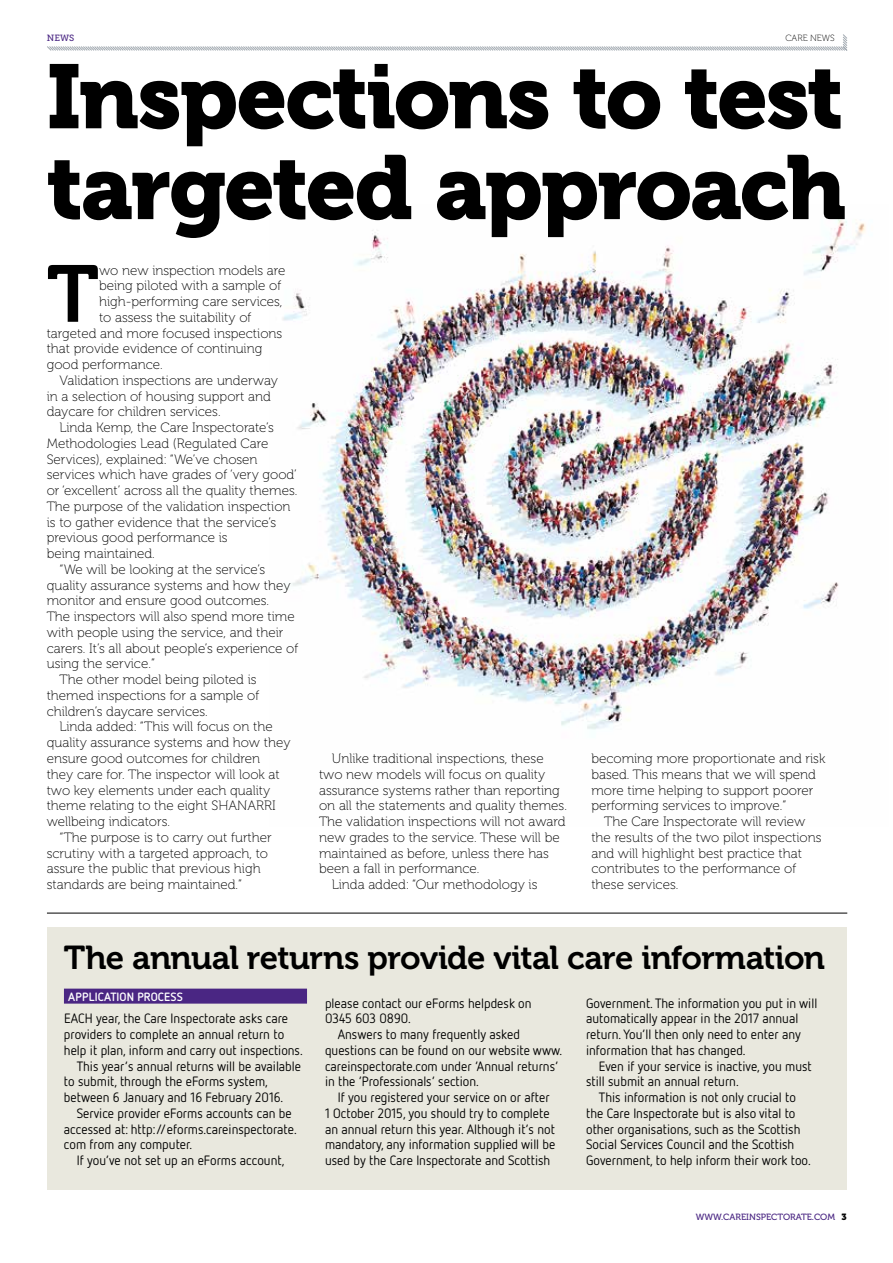
<style>
.page{position:relative;width:893px;height:1263px;background:#fff}
.page>*{position:absolute;margin:0;border:0;box-sizing:border-box;transform-origin:0 0}
.t1{font:90px/90.8px "Museo 900";letter-spacing:-.025em;color:#000}
.t2{font:80.1px "Museo 700";color:#000}
.t3{font:33px "Museo 700";letter-spacing:-.02em;color:#000}
.t4{font:13.5px/15.8px "Museo 100";color:#000}
.t5{font:13.5px/15.8px "Netto OT";color:#000}
.t6{font:700 12px "Netto OT";letter-spacing:.01em;color:#fff}
.t7{font:9px "Museo 500";color:#4a2683}
.t8{font:9px "Museo 100";color:#000}
.t9{font:9px "Museo Slab 500";color:#4a2683}
.s1{font-family:"Museo 900";color:#000}
</style>
<div class="page">
<svg style="left:47px;top:34px;width:801px;height:17px"></svg>
<img style="left:283px;top:219px;width:583px;height:511px">
<div style="left:47px;top:927px;width:799px;height:263px;background:#e9e8de"></div>
<div style="left:64px;top:988px;width:243px;height:15px;background:#4a2683"></div>
<hr style="left:47px;top:913px;width:800px;height:1px;background:#000">
<p class="t9" style="left:47px;top:33px;width:29px">NEWS</p>
<p class="t8" style="left:785px;top:33px;width:51px">CARE NEWS</p>
<h1 class="t1" style="left:47px;top:52px;width:801px">Inspections to test targeted approach</h1>
<h2 class="t2" style="left:47px;top:250px;width:54px">T</h2>
<p class="t4" style="left:99px;top:262px;width:188px">wo new inspection models are</p>
<p class="t4" style="left:99px;top:278px;width:184px">being piloted with a sample of</p>
<p class="t4" style="left:99px;top:294px;width:185px">high-performing care services,</p>
<p class="t4" style="left:99px;top:310px;width:154px">to assess the suitability of</p>
<p class="t4" style="left:47px;top:325px;width:237px">targeted and more focused inspections</p>
<p class="t4" style="left:47px;top:341px;width:217px">that provide evidence of continuing</p>
<p class="t4" style="left:47px;top:357px;width:118px">good performance.</p>
<p class="t4" style="left:60px;top:373px;width:220px">Validation inspections are underway</p>
<p class="t4" style="left:47px;top:388px;width:226px">in a selection of housing support and</p>
<p class="t4" style="left:47px;top:404px;width:175px">daycare for children services.</p>
<p class="t4" style="left:60px;top:420px;width:216px">Linda Kemp, the Care Inspectorate’s</p>
<p class="t4" style="left:47px;top:436px;width:223px">Methodologies Lead (Regulated Care</p>
<p class="t4" style="left:47px;top:451px;width:212px">Services), explained: “We’ve chosen</p>
<p class="t4" style="left:47px;top:467px;width:252px">services which have grades of ‘very good’</p>
<p class="t4" style="left:47px;top:483px;width:252px">or ‘excellent’ across all the quality themes.</p>
<p class="t4" style="left:47px;top:499px;width:245px">The purpose of the validation inspection</p>
<p class="t4" style="left:47px;top:514px;width:231px">is to gather evidence that the service’s</p>
<p class="t4" style="left:47px;top:530px;width:182px">previous good performance is</p>
<p class="t4" style="left:47px;top:546px;width:109px">being maintained.</p>
<p class="t4" style="left:60px;top:562px;width:207px">“We will be looking at the service’s</p>
<p class="t4" style="left:47px;top:577px;width:245px">quality assurance systems and how they</p>
<p class="t4" style="left:47px;top:593px;width:224px">monitor and ensure good outcomes.</p>
<p class="t4" style="left:47px;top:609px;width:249px">The inspectors will also spend more time</p>
<p class="t4" style="left:47px;top:625px;width:238px">with people using the service, and their</p>
<p class="t4" style="left:47px;top:640px;width:253px">carers. It’s all about people’s experience of</p>
<p class="t4" style="left:47px;top:656px;width:110px">using the service.”</p>
<p class="t4" style="left:60px;top:672px;width:199px">The other model being piloted is</p>
<p class="t4" style="left:47px;top:688px;width:214px">themed inspections for a sample of</p>
<p class="t4" style="left:47px;top:703px;width:163px">children’s daycare services.</p>
<p class="t4" style="left:60px;top:719px;width:215px">Linda added: “This will focus on the</p>
<p class="t4" style="left:47px;top:735px;width:245px">quality assurance systems and how they</p>
<p class="t4" style="left:47px;top:751px;width:215px">ensure good outcomes for children</p>
<p class="t4" style="left:47px;top:766px;width:235px">they care for. The inspector will look at</p>
<p class="t4" style="left:47px;top:782px;width:225px">two key elements under each quality</p>
<p class="t4" style="left:47px;top:798px;width:231px">theme relating to the eight SHANARRI</p>
<p class="t4" style="left:47px;top:814px;width:125px">wellbeing indicators.</p>
<p class="t4" style="left:60px;top:829px;width:214px">“The purpose is to carry out further</p>
<p class="t4" style="left:47px;top:845px;width:223px">scrutiny with a targeted approach, to</p>
<p class="t4" style="left:47px;top:861px;width:215px">assure the public that previous high</p>
<p class="t4" style="left:47px;top:877px;width:197px">standards are being maintained.”</p>
<p class="t4" style="left:332px;top:751px;width:213px">Unlike traditional inspections, these</p>
<p class="t4" style="left:319px;top:767px;width:228px">two new models will focus on quality</p>
<p class="t4" style="left:319px;top:782px;width:242px">assurance systems rather than reporting</p>
<p class="t4" style="left:319px;top:798px;width:249px">on all the statements and quality themes.</p>
<p class="t4" style="left:319px;top:814px;width:248px">The validation inspections will not award</p>
<p class="t4" style="left:319px;top:830px;width:242px">new grades to the service. These will be</p>
<p class="t4" style="left:319px;top:845px;width:231px">maintained as before, unless there has</p>
<p class="t4" style="left:319px;top:861px;width:162px">been a fall in performance.</p>
<p class="t4" style="left:332px;top:877px;width:207px">Linda added: “Our methodology is</p>
<p class="t4" style="left:591px;top:751px;width:235px">becoming more proportionate and risk based. This means that we will spend more time helping to support poorer performing services to improve.”</p>
<p class="t4" style="left:591px;top:814px;width:232px;text-indent:13px">The Care Inspectorate will review the results of the two pilot inspections and will highlight best practice that contributes to the performance of these services.</p>
<h3 class="t3" style="left:64px;top:939px;width:763px">The annual returns provide vital care information</h3>
<p class="t6" style="left:68px;top:989px;width:116px">APPLICATION PROCESS</p>
<p class="t5" style="left:64px;top:1010px;width:226px">EACH year, the Care Inspectorate asks care</p>
<p class="t5" style="left:64px;top:1026px;width:222px">providers to complete an annual return to</p>
<p class="t5" style="left:64px;top:1042px;width:240px">help it plan, inform and carry out inspections.</p>
<p class="t5" style="left:77px;top:1057px;width:226px">This year’s annual returns will be available</p>
<p class="t5" style="left:64px;top:1073px;width:206px">to submit, through the eForms system,</p>
<p class="t5" style="left:64px;top:1089px;width:221px">between 6 January and 16 February 2016.</p>
<p class="t5" style="left:77px;top:1105px;width:216px">Service provider eForms accounts can be</p>
<p class="t5" style="left:64px;top:1120px;width:234px">accessed at: http://eforms.careinspectorate.</p>
<p class="t5" style="left:64px;top:1136px;width:130px">com from any computer.</p>
<p class="t5" style="left:77px;top:1152px;width:209px">If you’ve not set up an eForms account,</p>
<p class="t5" style="left:325px;top:994px;width:208px">please contact our eForms helpdesk on<br>0345 603 0890.</p>
<p class="t5" style="left:325px;top:1026px;width:239px;text-indent:13px">Answers to many frequently asked questions can be found on our website www. careinspectorate.com under ‘Annual returns’ in the ‘Professionals’ section.</p>
<p class="t5" style="left:325px;top:1089px;width:232px;text-align:center">If you registered your service on or after<br>1 October 2015, you should try to complete an annual return this year. Although it’s not mandatory, any information supplied will be used by the Care Inspectorate and Scottish</p>
<p class="t5" style="left:586px;top:995px;width:233px">Government. The information you put in will automatically appear in the 2017 annual return. You’ll then only need to enter any information that has changed.</p>
<p class="t5" style="left:586px;top:1058px;width:227px;text-indent:13px">Even if your service is inactive, you must still submit an annual return.</p>
<p class="t5" style="left:586px;top:1089px;width:226px;text-indent:13px">This information is not only crucial to the Care Inspectorate but is also vital to other organisations, such as the Scottish Social Services Council and the Scottish Government, to help inform their work too.</p>
<p class="t7" style="left:696px;top:1212px;width:153px">WWW.CAREINSPECTORATE.COM <span class="s1">3</span></p>
</div>
